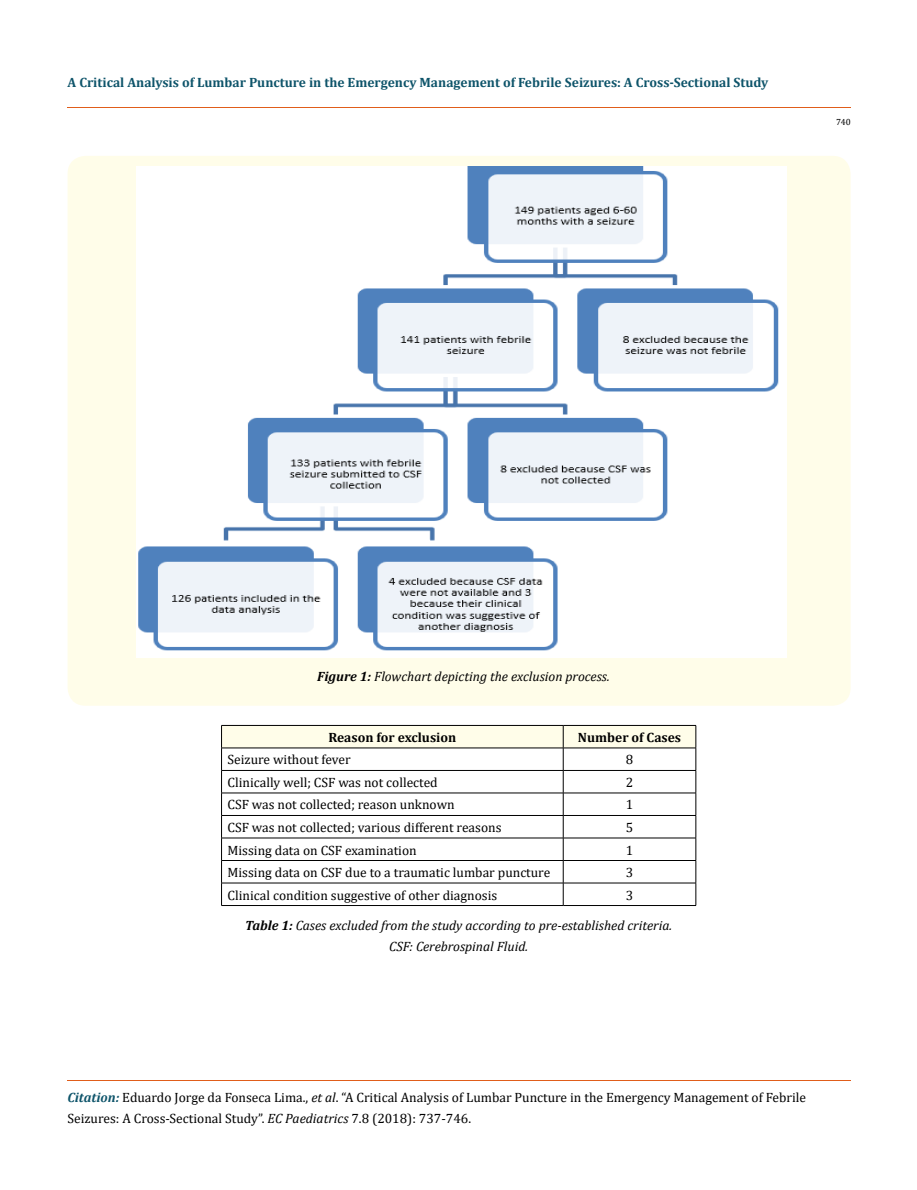
<style>
.page{position:relative;width:917px;height:1190px;background:#fff}
.page>*{position:absolute;margin:0;border:0;box-sizing:border-box;transform-origin:0 0}
.t1{font:13.5px/21px "Cambria";color:#000}
.t2{font:italic 13.5px/21px "Cambria";color:#000;text-align:center}
.t3{font:700 13.5px "Cambria";color:#0e546a}
.t4{font:700 13.5px "Cambria";color:#000}
.t5{font:9px "Cambria";color:#000}
.s1{font-weight:700}
.s2{font-weight:700;font-style:italic;color:#0e546a}
.s3{font-style:italic}
</style>
<div class="page">
<hr style="left:67px;top:107px;width:783px;height:1px;background:#e05d1a">
<hr style="left:67px;top:1080px;width:783px;height:1px;background:#e05d1a">
<div style="left:68px;top:156px;width:782px;height:549px;background:#fffde9;border-radius:18px"></div>
<img style="left:136px;top:167px;width:650px;height:490px">
<svg style="left:221px;top:725px;width:475px;height:180px"></svg>
<hr style="left:221px;top:905px;width:342px;height:1px;background:#000">
<hr style="left:563px;top:905px;width:133px;height:1px;background:#000">
<p class="t3" style="left:68px;top:73px;width:702px">A Critical Analysis of Lumbar Puncture in the Emergency Management of Febrile Seizures: A Cross-Sectional Study</p>
<p class="t5" style="left:836px;top:117px;width:16px">740</p>
<p class="t2" style="left:317px;top:665px;width:294px"><span class="s1">Figure 1:</span> Flowchart depicting the exclusion process.</p>
<p class="t4" style="left:328px;top:728px;width:129px">Reason for exclusion</p>
<p class="t4" style="left:578px;top:728px;width:105px">Number of Cases</p>
<p class="t1" style="left:227px;top:749px;width:125px">Seizure without fever</p>
<p class="t1" style="left:625px;top:749px;width:9px">8</p>
<p class="t1" style="left:227px;top:771px;width:212px">Clinically well; CSF was not collected</p>
<p class="t1" style="left:625px;top:771px;width:9px">2</p>
<p class="t1" style="left:227px;top:794px;width:228px">CSF was not collected; reason unknown</p>
<p class="t1" style="left:625px;top:794px;width:9px">1</p>
<p class="t1" style="left:227px;top:816px;width:275px">CSF was not collected; various different reasons</p>
<p class="t1" style="left:625px;top:816px;width:9px">5</p>
<p class="t1" style="left:227px;top:839px;width:191px">Missing data on CSF examination</p>
<p class="t1" style="left:625px;top:839px;width:9px">1</p>
<p class="t1" style="left:227px;top:862px;width:324px">Missing data on CSF due to a traumatic lumbar puncture</p>
<p class="t1" style="left:625px;top:862px;width:9px">3</p>
<p class="t1" style="left:227px;top:884px;width:271px">Clinical condition suggestive of other diagnosis</p>
<p class="t1" style="left:625px;top:884px;width:9px">3</p>
<p class="t2" style="left:245px;top:914px;width:428px"><span class="s1">Table 1:</span> Cases excluded from the study according to pre-established criteria.<br>CSF: Cerebrospinal Fluid.</p>
<p class="t1" style="left:67px;top:1086px;width:740px"><span class="s2">Citation:</span> Eduardo Jorge da Fonseca Lima., <span class="s3">et al</span>. “A Critical Analysis of Lumbar Puncture in the Emergency Management of Febrile<br>Seizures: A Cross-Sectional Study”. <span class="s3">EC Paediatrics</span> 7.8 (2018): 737-746.</p>
</div>
